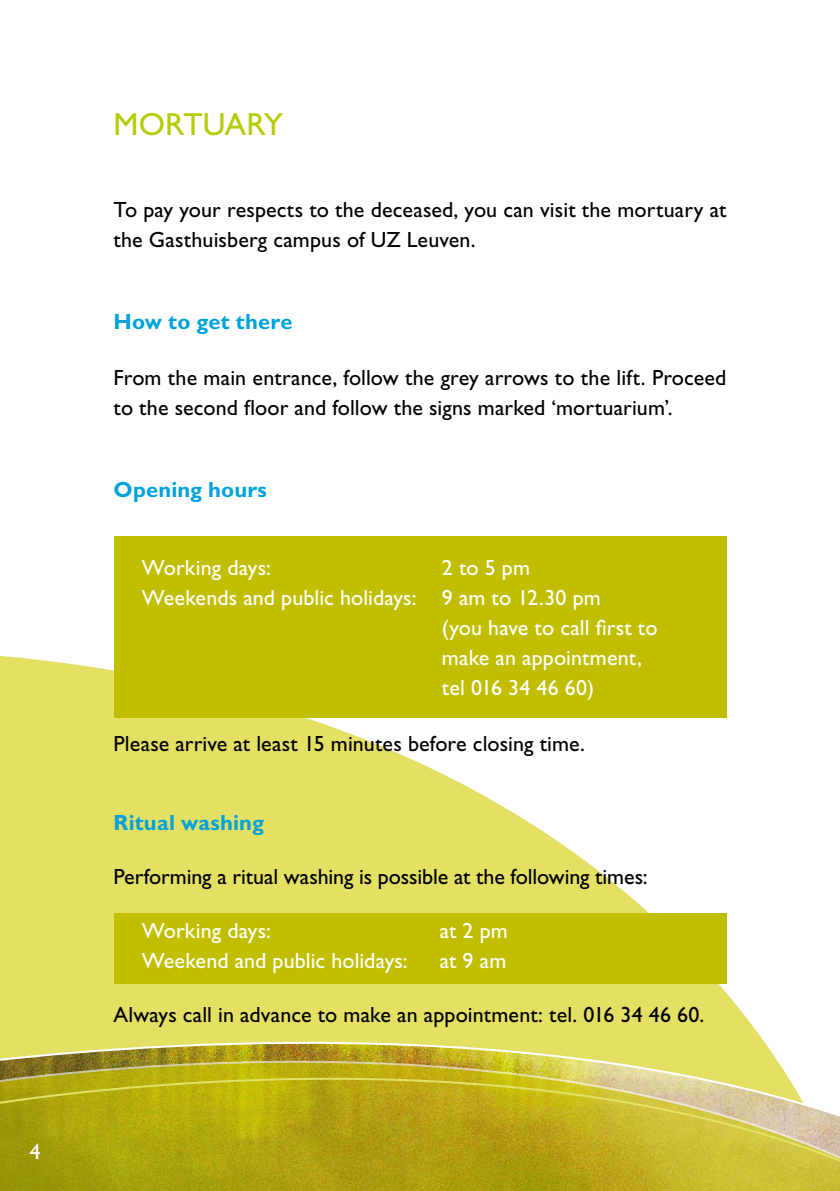
<style>
.page{position:relative;width:840px;height:1191px;background:#fff}
.page>*{position:absolute;margin:0;border:0;box-sizing:border-box;transform-origin:0 0}
.t1{font:32px "Gill Sans Std";letter-spacing:.005em;color:#b4cc04}
.t2{font:22px/30px "Gill Sans Std";letter-spacing:.005em;color:#000}
.t3{font:22px "Gill Sans Std";letter-spacing:.005em;color:#fff}
.t4{font:700 22px "Gill Sans Std";letter-spacing:.005em;color:#00a2dc}
</style>
<div class="page">
<svg style="left:0;top:644px;width:727px;height:187px;fill:#e3e064"></svg>
<div style="left:0;top:831px;width:572px;height:20px;background:#e3e064"></div>
<svg style="left:0;top:851px;width:776px;height:207px;background:#dad756"></svg>
<svg style="left:0;top:1058px;width:839px;height:133px;background:#bdb02c"></svg>
<div style="left:113px;top:536px;width:613px;height:181px;background:#c1be00"></div>
<p class="t3" style="left:29px;top:1138px;width:13px">4</p>
<h1 class="t1" style="left:113px;top:106px;width:171px">MORTUARY</h1>
<p class="t2" style="left:113px;top:195px;width:614px">To pay your respects to the deceased, you can visit the mortuary at the Gasthuisberg campus of UZ Leuven.</p>
<p class="t4" style="left:113px;top:309px;width:180px">How to get there</p>
<p class="t2" style="left:113px;top:363px;width:614px">From the main entrance, follow the grey arrows to the lift. Proceed to the second floor and follow the signs marked ‘mortuarium’.</p>
<p class="t4" style="left:113px;top:477px;width:155px">Opening hours</p>
<p class="t3" style="left:142px;top:555px;width:130px">Working days:</p>
<p class="t3" style="left:441px;top:555px;width:90px">2 to 5 pm</p>
<p class="t3" style="left:142px;top:585px;width:460px">Weekends and public holidays: 9 am to 12.30 pm</p>
<p class="t3" style="left:441px;top:615px;width:217px">(you have to call first to</p>
<p class="t3" style="left:441px;top:645px;width:201px">make an appointment,</p>
<p class="t3" style="left:441px;top:675px;width:154px">tel 016 34 46 60)</p>
<p class="t2" style="left:113px;top:729px;width:472px">Please arrive at least 15 minutes before closing time.</p>
<p class="t4" style="left:113px;top:809px;width:152px">Ritual washing</p>
<p class="t2" style="left:113px;top:861px;width:535px">Performing a ritual washing is possible at the following times:</p>
<p class="t3" style="left:142px;top:917px;width:130px">Working days:</p>
<p class="t3" style="left:439px;top:917px;width:69px">at 2 pm</p>
<p class="t3" style="left:142px;top:947px;width:267px">Weekend and public holidays:</p>
<p class="t3" style="left:439px;top:947px;width:68px">at 9 am</p>
<p class="t2" style="left:113px;top:999px;width:592px">Always call in advance to make an appointment: tel. 016 34 46 60.</p>
</div>
